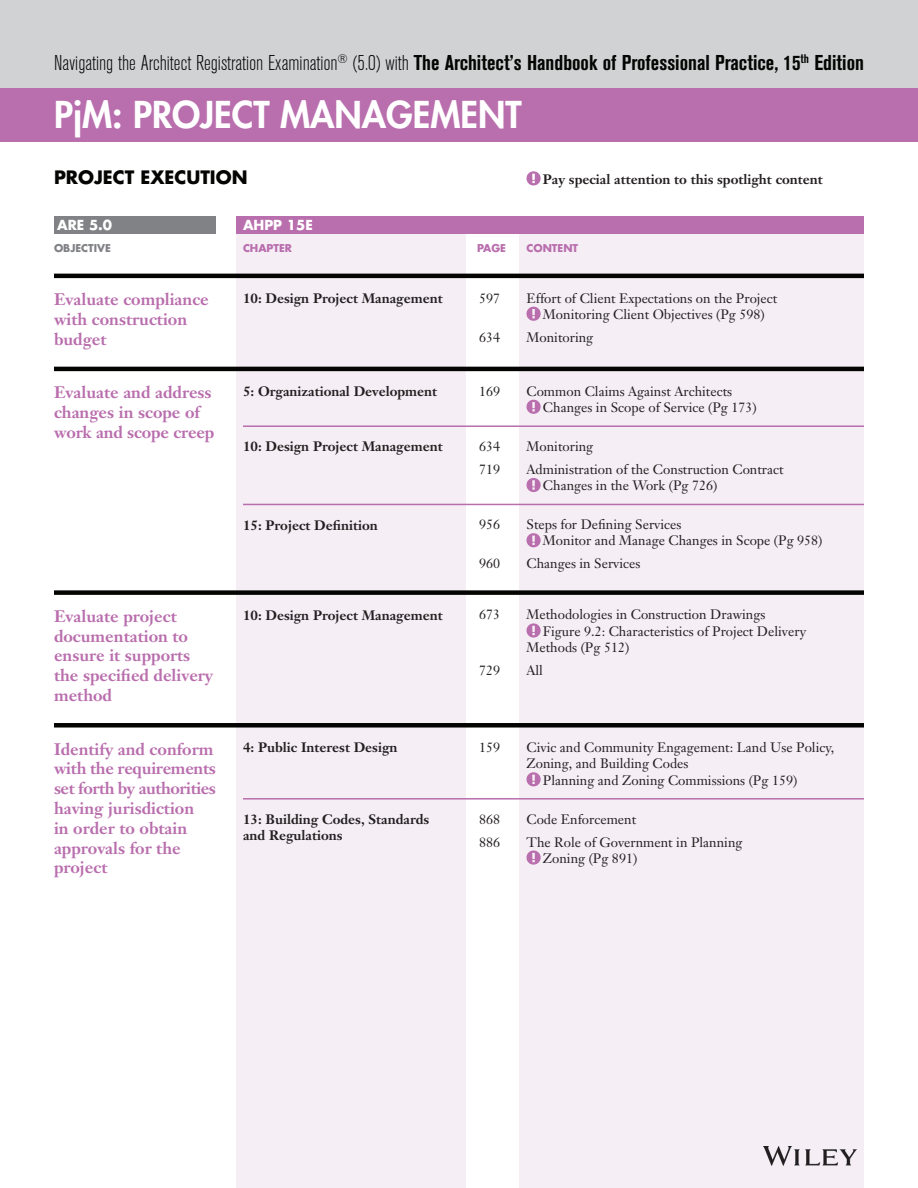
<style>
.page{position:relative;width:918px;height:1188px;background:#fff}
.page>*{position:absolute;margin:0;border:0;box-sizing:border-box;transform-origin:0 0}
.t1{font:800 36px "Futura Std";color:#fff}
.t2{font:300 condensed 21.3px "Akzidenz Grotesk BE";color:#040503}
.t3{font:700 18px "Futura Std";color:#040503}
.t4{font:700 16.5px/19.8px "Janson Text";color:#b96ead}
.t5{font:13.5px/16.2px "Janson Text";color:#231f20}
.t6{font:700 13.5px/16.2px "Janson Text";color:#231f20}
.t7{font:700 13.5px "Futura Std";color:#fff}
.t8{font:700 10.5px "Futura Std";color:#b96ead}
.t9{font:700 10.5px "Futura Std";color:#808285}
.s1{font-weight:700}
</style>
<div class="page">
<div style="left:520px;top:216px;width:344px;height:972px;background:#f5eef5"></div>
<div style="left:236px;top:216px;width:230px;height:972px;background:#f5eef5"></div>
<div style="left:0;top:0;width:918px;height:109px;background:#d1d2d4"></div>
<div style="left:0;top:88px;width:918px;height:54px;background:#b96ead"></div>
<svg style="left:527px;top:171px;width:14px;height:14px"></svg>
<div style="left:54px;top:216px;width:162px;height:18px;background:#808285"></div>
<div style="left:236px;top:216px;width:628px;height:18px;background:#b96ead"></div>
<div style="left:54px;top:590px;width:810px;height:5px;background:#040503"></div>
<svg style="left:527px;top:623px;width:14px;height:15px"></svg>
<svg style="left:527px;top:307px;width:14px;height:14px"></svg>
<hr style="left:54px;top:274px;width:810px;height:4px;background:#040503">
<hr style="left:54px;top:367px;width:810px;height:4px;background:#040503">
<svg style="left:527px;top:533px;width:14px;height:14px"></svg>
<svg style="left:527px;top:478px;width:14px;height:14px"></svg>
<svg style="left:527px;top:400px;width:14px;height:14px"></svg>
<hr style="left:243px;top:425px;width:621px;height:2px;background:#b96ead">
<hr style="left:243px;top:504px;width:621px;height:1px;background:#b96ead">
<hr style="left:243px;top:798px;width:621px;height:2px;background:#b96ead">
<svg style="left:527px;top:850px;width:14px;height:15px"></svg>
<svg style="left:527px;top:772px;width:14px;height:14px"></svg>
<div style="left:54px;top:723px;width:810px;height:5px;background:#040503"></div>
<img style="left:763px;top:1147px;width:94px;height:19px">
<h2 class="t2" style="left:54px;top:51px;width:811px">Navigating the Architect Registration Examination<sup>®</sup> (5.0) with <span class="s1">The Architect’s Handbook of Professional Practice, 15</span><sup>th</sup> <span class="s1">Edition</span></h2>
<h1 class="t1" style="left:54px;top:92px;width:469px">PjM: PROJECT MANAGEMENT</h1>
<p class="t6" style="left:543px;top:171px;width:281px">Pay special attention to this spotlight content</p>
<h3 class="t3" style="left:54px;top:165px;width:25px">PROJECT</h3>
<h3 class="t3" style="left:140px;top:165px;width:73px">EXEC UTION</h3>
<p class="t7" style="left:57px;top:216px;width:56px">ARE 5.0</p>
<p class="t7" style="left:243px;top:216px;width:71px">AHPP 15E</p>
<p class="t9" style="left:54px;top:241px;width:59px">OBJECTIVE</p>
<p class="t8" style="left:243px;top:241px;width:51px">CHAPTER</p>
<p class="t8" style="left:477px;top:241px;width:30px">PAGE</p>
<p class="t8" style="left:526px;top:241px;width:53px">CONTENT</p>
<p class="t4" style="left:54px;top:289px;width:156px">Evaluate compliance</p>
<p class="t6" style="left:243px;top:290px;width:201px">10: Design Project Management</p>
<p class="t4" style="left:54px;top:309px;width:135px">with construction budget</p>
<p class="t5" style="left:479px;top:290px;width:23px">597</p>
<p class="t5" style="left:527px;top:290px;width:252px;text-align:center">Effort of Client Expectations on the Project<br>Monitoring Client Objectives (Pg 598)</p>
<p class="t5" style="left:479px;top:329px;width:23px">634</p>
<p class="t5" style="left:527px;top:329px;width:68px">Monitoring</p>
<p class="t4" style="left:54px;top:382px;width:162px">Evaluate and address changes in scope of work and scope creep</p>
<p class="t6" style="left:243px;top:383px;width:196px">5: Organizational Development</p>
<p class="t6" style="left:243px;top:438px;width:201px">10: Design Project Management</p>
<p class="t5" style="left:479px;top:383px;width:23px">169</p>
<p class="t5" style="left:543px;top:383px;width:215px;text-indent:-16px">Common Claims Against Architects<br>Changes in Scope of Service (Pg 173)</p>
<p class="t5" style="left:479px;top:438px;width:23px">634</p>
<p class="t5" style="left:527px;top:438px;width:68px">Monitoring</p>
<p class="t5" style="left:479px;top:461px;width:23px">719</p>
<p class="t5" style="left:543px;top:461px;width:242px;text-indent:-16px">Administration of the Construction Contract<br>Changes in the Work (Pg 726)</p>
<p class="t6" style="left:243px;top:517px;width:136px">15: Project Definition</p>
<p class="t5" style="left:479px;top:516px;width:23px">956</p>
<p class="t5" style="left:543px;top:516px;width:281px;text-indent:-16px">Steps for Defining Services<br>Monitor and Manage Changes in Scope (Pg 958)</p>
<p class="t5" style="left:479px;top:556px;width:23px">960</p>
<p class="t5" style="left:527px;top:556px;width:116px">Changes in Services</p>
<p class="t4" style="left:54px;top:606px;width:161px">Evaluate project documentation to ensure it supports the specified delivery method</p>
<p class="t5" style="left:479px;top:607px;width:23px">673</p>
<p class="t5" style="left:526px;top:607px;width:241px">Methodologies in Construction Drawings</p>
<p class="t6" style="left:243px;top:607px;width:201px">10: Design Project Management</p>
<p class="t5" style="left:543px;top:623px;width:265px">Figure 9.2: Characteristics of Project Delivery</p>
<p class="t5" style="left:527px;top:639px;width:104px">Methods (Pg 512)</p>
<p class="t5" style="left:479px;top:662px;width:23px">729</p>
<p class="t5" style="left:527px;top:662px;width:18px">All</p>
<p class="t4" style="left:54px;top:739px;width:161px">Identify and conform</p>
<p class="t6" style="left:243px;top:739px;width:156px">4: Public Interest Design</p>
<p class="t4" style="left:54px;top:758px;width:163px">with the requirements set forth by authorities having jurisdiction<br>in order to obtain approvals for the project</p>
<p class="t6" style="left:243px;top:811px;width:188px">13: Building Codes, Standards and Regulations</p>
<p class="t5" style="left:479px;top:739px;width:23px">159</p>
<p class="t5" style="left:527px;top:739px;width:309px">Civic and Community Engagement: Land Use Policy,</p>
<p class="t5" style="left:527px;top:755px;width:164px">Zoning, and Building Codes</p>
<p class="t5" style="left:543px;top:772px;width:256px">Planning and Zoning Commissions (Pg 159)</p>
<p class="t5" style="left:479px;top:811px;width:23px">868</p>
<p class="t5" style="left:526px;top:811px;width:111px">Code Enforcement</p>
<p class="t5" style="left:479px;top:834px;width:23px">886</p>
<p class="t5" style="left:543px;top:834px;width:201px;text-indent:-16px">The Role of Government in Planning<br>Zoning (Pg 891)</p>
</div>
